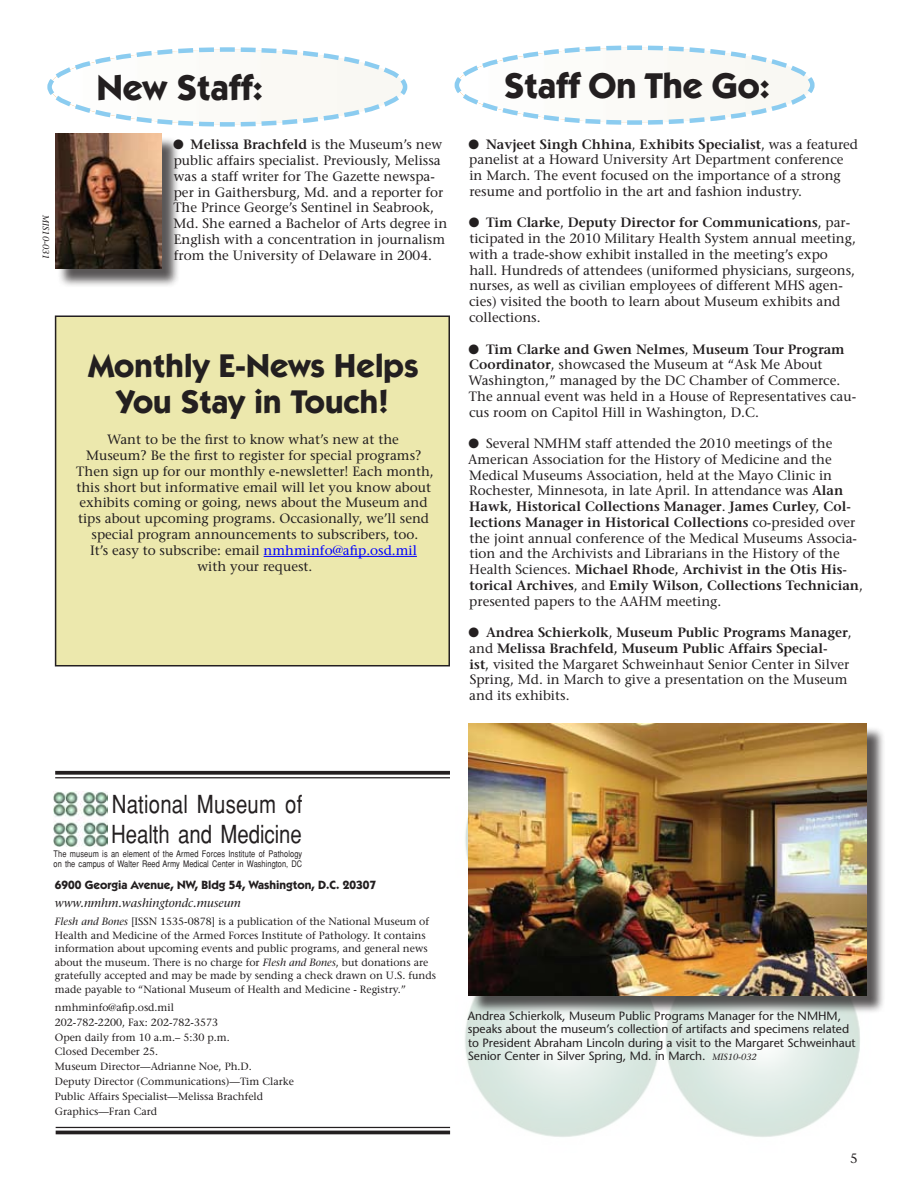
<style>
.page{position:relative;width:918px;height:1188px;background:#fff}
.page>*{position:absolute;margin:0;border:0;box-sizing:border-box;transform-origin:0 0}
.t1{font:700 36px "Itc Kabel";color:#231f20}
.t2{font:700 33px/36px "Itc Kabel";color:#231f20;text-align:center}
.t3{font:condensed 24.9px/29.4px "Helvetica";color:#231f20}
.t4{font:13.5px/15.8px "Stone Serif";color:#231f20}
.t5{font:12px/13.5px "Stone Sans";color:#231f20}
.t6{font:700 12px "Itc Kabel";color:#231f20}
.t7{font:italic 12px "Stone Serif";color:#231f20}
.t8{font:10.5px/15px "Stone Serif";color:#231f20}
.t9{font:condensed 9px/10.2px "Helvetica";letter-spacing:.015em;color:#231f20}
.t10{font:italic 9px "Stone Serif";color:#231f20}
.s1{font-weight:600}
.s2{color:#00f}
.s3{font-style:italic}
.s4{font-family:"Stone Serif";font-style:italic;font-size:9px}
</style>
<div class="page">
<img style="left:465px;top:723px;width:395px;height:414px">
<hr style="left:56px;top:1127px;width:394px;height:1px;background:#231f20">
<hr style="left:56px;top:1131px;width:394px;height:3px;background:#231f20">
<div style="left:57px;top:136px;width:123px;height:151px;background:#231f20;opacity:.75"></div>
<img style="left:55px;top:134px;width:106px;height:135px">
<div style="left:471px;top:726px;width:415px;height:289px;background:#231f20;opacity:.75"></div>
<img style="left:469px;top:723px;width:398px;height:273px">
<div style="left:56px;top:316px;width:393px;height:350px;background:#ece8ad"></div>
<div style="left:55px;top:315px;width:395px;height:351px;border:2px solid #231f20"></div>
<hr style="left:264px;top:556px;width:153px;height:1px;background:#00f">
<svg style="left:454px;top:45px;width:361px;height:80px"></svg>
<img style="left:54px;top:791px;width:54px;height:55px">
<svg style="left:55px;top:771px;width:395px;height:4px;background:#363233"></svg>
<hr style="left:55px;top:777px;width:395px;height:1px;background:#231f20">
<svg style="left:47px;top:47px;width:361px;height:80px"></svg>
<p class="t10" style="left:51px;top:215px;width:46px;rotate:90deg">MIS10-031</p>
<h1 class="t1" style="left:97px;top:66px;width:168px">New Staff:</h1>
<p class="t4" style="left:173px;top:137px;width:276px">● <span class="s1">Melissa Brachfeld</span> is the Museum’s new public affairs specialist. Previously, Melissa was a staff writer for The Gazette newspa&shy;per in Gaithersburg, Md. and a reporter for The Prince George’s Sentinel in Seabrook, Md. She earned a Bachelor of Arts degree in English with a concentration in journalism from the University of Delaware in 2004.</p>
<h2 class="t2" style="left:89px;top:347px;width:332px">Monthly E-News Helps<br>You Stay in Touch!</h2>
<p class="t4" style="left:76px;top:432px;width:359px;text-align:center">Want to be the first to know what’s new at the<br>Museum? Be the first to register for special programs?<br>Then sign up for our monthly e-newsletter! Each month, this short but informative email will let you know about exhibits coming or going, news about the Museum and tips about upcoming programs. Occasionally, we’ll send special program announcements to subscribers, too.<br>It’s easy to subscribe: email <span class="s2">nmhminfo@afip.osd.mil </span>with your request.</p>
<h1 class="t1" style="left:504px;top:64px;width:267px">Staff on the go:</h1>
<p class="t4" style="left:469px;top:136px;width:391px">● <span class="s1">Navjeet Singh Chhina</span>, <span class="s1">Exhibits Specialist</span>, was a featured panelist at a Howard University Art Department conference in March. The event focused on the importance of a strong resume and portfolio in the art and fashion industry.</p>
<p class="t4" style="left:469px;top:215px;width:389px">● <span class="s1">Tim Clarke</span>, <span class="s1">Deputy Director for Communications</span>, par&shy;ticipated in the 2010 Military Health System annual meeting, with a trade-show exhibit installed in the meeting’s expo hall. Hundreds of attendees (uniformed physicians, surgeons, nurses, as well as civilian employees of different MHS agen&shy;cies) visited the booth to learn about Museum exhibits and collections.</p>
<p class="t4" style="left:469px;top:341px;width:389px">● <span class="s1">Tim Clarke and Gwen Nelmes</span>, <span class="s1">Museum Tour Program Coordinator</span>, showcased the Museum at “Ask Me About Washington,” managed by the DC Chamber of Commerce.<br>The annual event was held in a House of Representatives cau&shy;cus room on Capitol Hill in Washington, D.C.</p>
<p class="t4" style="left:468px;top:435px;width:396px">● Several NMHM staff attended the 2010 meetings of the American Association for the History of Medicine and the Medical Museums Association, held at the Mayo Clinic in Rochester, Minnesota, in late April. In attendance was <span class="s1">Alan Hawk, Historical Collections Manager</span>. <span class="s1">James Curley, Col&shy;lections Manager in Historical Collections</span> co-presided over the joint annual conference of the Medical Museums Associa&shy;tion and the Archivists and Librarians in the History of the Health Sciences. <span class="s1">Michael Rhode, Archivist in the Otis His&shy;torical Archives</span>, and <span class="s1">Emily Wilson, Collections Technician</span>, presented papers to the AAHM meeting.</p>
<p class="t4" style="left:469px;top:624px;width:385px">● <span class="s1">Andrea Schierkolk</span>, <span class="s1">Museum Public Programs Manager</span>, and <span class="s1">Melissa Brachfeld, Museum Public Affairs Special-<br>ist</span>, visited the Margaret Schweinhaut Senior Center in Silver Spring, Md. in March to give a presentation on the Museum and its exhibits.</p>
<h3 class="t3" style="left:111px;top:789px;width:193px">National Museum of<br>Health and Medicine</h3>
<p class="t9" style="left:54px;top:848px;width:250px">The museum is an element of the Armed Forces Institute of Pathology on the campus of Walter Reed Army Medical Center in Washington, DC</p>
<p class="t6" style="left:55px;top:878px;width:323px">6900 Georgia Avenue, NW, Bldg 54, Washington, D.C. 20307</p>
<p class="t7" style="left:55px;top:896px;width:187px">www.nmhm.washingtondc.museum</p>
<p class="t8" style="left:55px;top:915px;width:383px;line-height:13.5px"><span class="s3">Flesh and Bones</span> [ISSN 1535-0878] is a publication of the National Museum of Health and Medicine of the Armed Forces Institute of Pathology. It contains information about upcoming events and public programs, and general news about the museum. There is no charge for <span class="s3">Flesh and Bones</span>, but donations are gratefully accepted and may be made by sending a check drawn on U.S. funds made payable to “National Museum of Health and Medicine - Registry.”</p>
<p class="t8" style="left:55px;top:1000px;width:177px">nmhminfo@afip.osd.mil<br>202-782-2200, Fax: 202-782-3573<br>Open daily from 10 a.m.– 5:30 p.m.</p>
<p class="t8" style="left:55px;top:1043px;width:241px">Closed December 25.<br>Museum Director—Adrianne Noe, Ph.D.<br>Deputy Director (Communications)—Tim Clarke Public Affairs Specialist—Melissa Brachfeld Graphics—Fran Card</p>
<p class="t5" style="left:468px;top:1008px;width:390px">Andrea Schierkolk, Museum Public Programs Manager for the NMHM, speaks about the museum’s collection of artifacts and specimens related to President Abraham Lincoln during a visit to the Margaret Schweinhaut Senior Center in Silver Spring, Md. in March. <span class="s4">MIS10-032</span></p>
<p class="t4" style="left:850px;top:1151px;width:9px">5</p>
</div>
